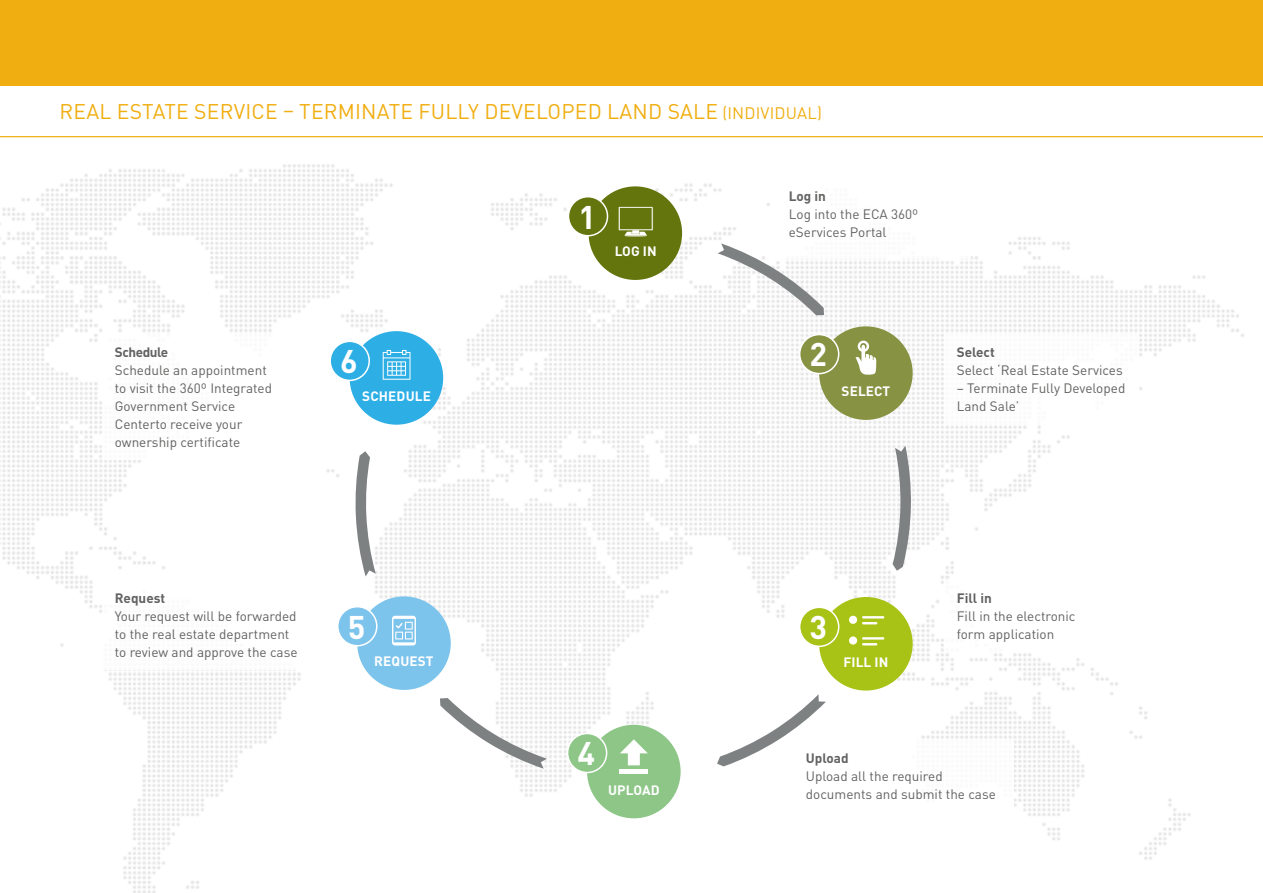
<style>
.page{position:relative;width:1263px;height:893px;background:#fff}
.page>*{position:absolute;margin:0;border:0;box-sizing:border-box;transform-origin:0 0}
.t1{font:700 32.4px "DIN Pro";color:#fff}
.t2{font:21px "DIN Pro";letter-spacing:.01em;color:#f0ae10}
.t3{font:13.5px/18px "DIN Pro";color:#3c3c3b}
.t4{font:700 13.5px "DIN Pro";letter-spacing:.01em;color:#fff}
.t5{font:700 13.5px "DIN Pro";color:#3c3c3b}
.t6{font:700 13.5px "DIN Pro";letter-spacing:-.03em;color:#3c3c3b}
.s1{font-size:16.5px}
</style>
<div class="page">
<div style="left:0;top:0;width:1263px;height:85px;background:#f0ae10"></div>
<hr style="left:0;top:136px;width:1263px;height:2px;background:#f0ae10">
<img style="left:0;top:164px;width:1244px;height:729px">
<div style="left:588px;top:186px;width:94px;height:94px;background:#63750c;border-radius:50%"></div>
<div style="left:568px;top:197px;width:39px;height:39px;background:#63750c;border-radius:50%"></div>
<div style="left:568px;top:196px;width:40px;height:40px;border:2px solid #fff;border-radius:50%"></div>
<div style="left:819px;top:597px;width:94px;height:93px;background:#a8c316;border-radius:50%"></div>
<div style="left:800px;top:607px;width:39px;height:39px;background:#a8c316;border-radius:50%"></div>
<div style="left:799px;top:607px;width:40px;height:40px;border:2px solid #fff;border-radius:50%"></div>
<div style="left:587px;top:725px;width:94px;height:93px;background:#8dc687;border-radius:50%"></div>
<div style="left:568px;top:733px;width:39px;height:39px;background:#8dc687;border-radius:50%"></div>
<div style="left:567px;top:733px;width:40px;height:40px;border:2px solid #fff;border-radius:50%"></div>
<div style="left:819px;top:326px;width:94px;height:94px;background:#879343;border-radius:50%"></div>
<div style="left:800px;top:335px;width:39px;height:39px;background:#879343;border-radius:50%"></div>
<div style="left:799px;top:334px;width:40px;height:40px;border:2px solid #fff;border-radius:50%"></div>
<div style="left:350px;top:331px;width:93px;height:94px;background:#2dafe6;border-radius:50%"></div>
<div style="left:330px;top:341px;width:39px;height:39px;background:#2dafe6;border-radius:50%"></div>
<div style="left:329px;top:341px;width:41px;height:40px;border:2px solid #fff;border-radius:50%"></div>
<div style="left:776px;top:169px;width:195px;height:90px;background:#fff"></div>
<div style="left:944px;top:334px;width:194px;height:90px;background:#fff"></div>
<div style="left:944px;top:580px;width:150px;height:72px;background:#fff"></div>
<div style="left:102px;top:580px;width:213px;height:90px;background:#fff"></div>
<div style="left:793px;top:740px;width:220px;height:72px;background:#fff"></div>
<div style="left:102px;top:334px;width:200px;height:126px;background:#fff"></div>
<svg style="left:718px;top:243px;width:106px;height:72px"></svg>
<svg style="left:893px;top:446px;width:18px;height:125px"></svg>
<svg style="left:717px;top:694px;width:109px;height:72px"></svg>
<svg style="left:355px;top:451px;width:21px;height:125px"></svg>
<svg style="left:440px;top:698px;width:107px;height:71px"></svg>
<div style="left:357px;top:596px;width:94px;height:94px;background:#7dc4ed;border-radius:50%"></div>
<div style="left:338px;top:607px;width:39px;height:39px;background:#7dc4ed;border-radius:50%"></div>
<div style="left:337px;top:606px;width:40px;height:40px;border:2px solid #fff;border-radius:50%"></div>
<svg style="left:618px;top:207px;width:35px;height:29px"></svg>
<svg style="left:855px;top:341px;width:21px;height:34px"></svg>
<svg style="left:849px;top:616px;width:35px;height:29px"></svg>
<svg style="left:620px;top:739px;width:28px;height:26px"></svg>
<hr style="left:620px;top:769px;width:28px;height:4px;background:#fff">
<svg style="left:392px;top:616px;width:24px;height:29px"></svg>
<svg style="left:383px;top:350px;width:27px;height:30px"></svg>
<h2 class="t2" style="left:60px;top:97px;width:764px">REAL ESTATE SERVICE – TERMINATE FULLY DEVELOPED LAND SALE <span class="s1">(INDIVIDUAL)</span></h2>
<p class="t6" style="left:115px;top:343px;width:55px">Schedule</p>
<p class="t3" style="left:115px;top:360px;width:159px">Schedule an appointment to visit the 360º Integrated<br>Government Service<br>Centerto receive your ownership certificate</p>
<h1 class="t1" style="left:578px;top:195px;width:19px">1</h1>
<p class="t4" style="left:615px;top:242px;width:44px">LOG IN</p>
<p class="t5" style="left:789px;top:187px;width:39px">Log in</p>
<p class="t3" style="left:789px;top:205px;width:131px">Log into the ECA 360º eServices Portal</p>
<h1 class="t1" style="left:340px;top:339px;width:19px">6</h1>
<h1 class="t1" style="left:810px;top:333px;width:19px">2</h1>
<p class="t4" style="left:362px;top:387px;width:70px">SCHEDULE</p>
<p class="t4" style="left:842px;top:382px;width:50px">SELECT</p>
<p class="t5" style="left:957px;top:343px;width:40px">Select</p>
<p class="t3" style="left:957px;top:360px;width:167px">Select ‘Real Estate Services</p>
<p class="t3" style="left:957px;top:378px;width:170px">– Terminate Fully Developed<br>Land Sale’</p>
<p class="t5" style="left:115px;top:589px;width:52px">Request</p>
<p class="t3" style="left:115px;top:607px;width:184px">Your request will be forwarded to the real estate department to review and approve the case</p>
<h1 class="t1" style="left:348px;top:605px;width:19px">5</h1>
<p class="t4" style="left:374px;top:652px;width:61px">REQUEST</p>
<h1 class="t1" style="left:578px;top:732px;width:19px">4</h1>
<p class="t4" style="left:608px;top:781px;width:53px">UPLOAD</p>
<h1 class="t1" style="left:810px;top:605px;width:19px">3</h1>
<p class="t4" style="left:843px;top:653px;width:47px">FILL IN</p>
<p class="t5" style="left:957px;top:589px;width:37px">Fill in</p>
<p class="t3" style="left:957px;top:607px;width:120px">Fill in the electronic form application</p>
<p class="t5" style="left:806px;top:749px;width:44px">Upload</p>
<p class="t3" style="left:806px;top:766px;width:192px">Upload all the required documents and submit the case</p>
</div>
